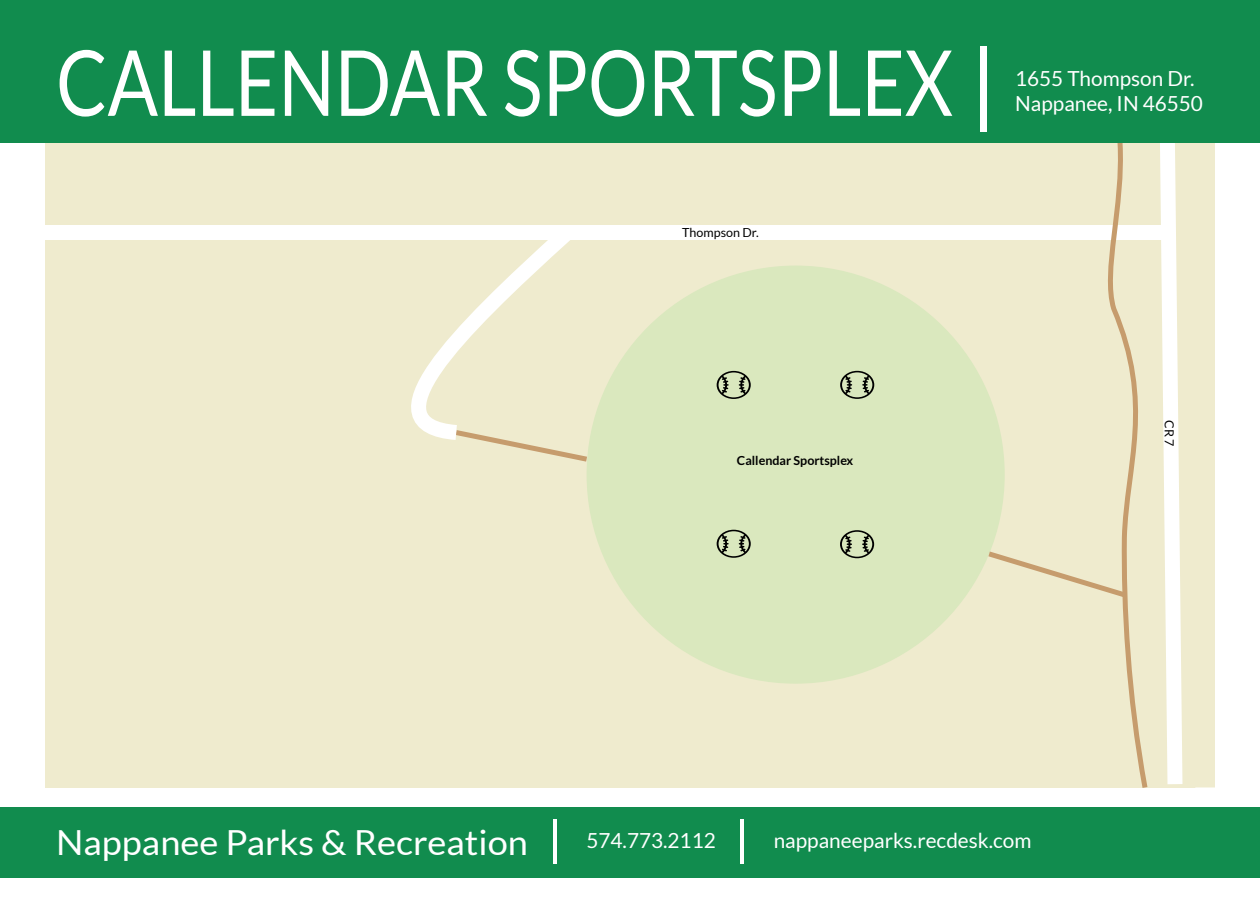
<style>
.page{position:relative;width:1260px;height:900px;background:#fff}
.page>*{position:absolute;margin:0;border:0;box-sizing:border-box;transform-origin:0 0}
.t1{font:91px "Lato";color:#fff;scale:.82 1}
.t2{font:300 47.5px "Lato";color:#fff;scale:1.92 1}
.t3{font:34.5px "Lato";color:#fff;scale:1.05 1}
.t4{font:20.75px/25px "Lato";color:#fff}
.t5{font:700 12.5px "Lato";color:#000}
.t6{font:12.5px "Lato";color:#000}
.s1{font-weight:300;font-size:47.5px}
</style>
<div class="page">
<div style="left:45px;top:0;width:1170px;height:788px;background:#efebce"></div>
<svg style="left:525px;top:429px;width:67px;height:33px"></svg>
<div style="left:45px;top:225px;width:1126px;height:15px;background:#fff"></div>
<svg style="left:411px;top:240px;width:178px;height:209px"></svg>
<div style="left:587px;top:266px;width:418px;height:418px;background:#dae8be;border-radius:50%"></div>
<div style="left:0;top:0;width:1260px;height:142px;background:#118c4e"></div>
<div style="left:0;top:807px;width:1260px;height:71px;background:#118c4e"></div>
<svg style="left:717px;top:371px;width:34px;height:28px"></svg>
<svg style="left:840px;top:371px;width:34px;height:28px"></svg>
<svg style="left:717px;top:530px;width:34px;height:28px"></svg>
<svg style="left:840px;top:530px;width:34px;height:28px"></svg>
<svg style="left:983px;top:142px;width:236px;height:646px"></svg>
<h1 class="t1" style="left:56px;top:32px;width:1149px">CALLENDAR SPORTSPLEX |</h1>
<p class="t4" style="left:1015px;top:66px;width:189px">1655 Thompson Dr.<br>Nappanee, IN 46550</p>
<p class="t6" style="left:682px;top:225px;width:78px">Thompson Dr.</p>
<p class="t5" style="left:737px;top:453px;width:118px">Callendar Sportsplex</p>
<p class="t6" style="left:1176px;top:420px;width:28px;rotate:90deg">CR7</p>
<h3 class="t3" style="left:56px;top:823px;width:489px">Nappanee Parks &amp; Recreation <span class="s1">|</span></h3>
<p class="t4" style="left:586px;top:828px;width:131px">574.773.2112</p>
<h2 class="t2" style="left:728px;top:812px;width:16px">|</h2>
<p class="t4" style="left:774px;top:828px;width:259px">nappaneeparks.recdesk.com</p>
</div>
